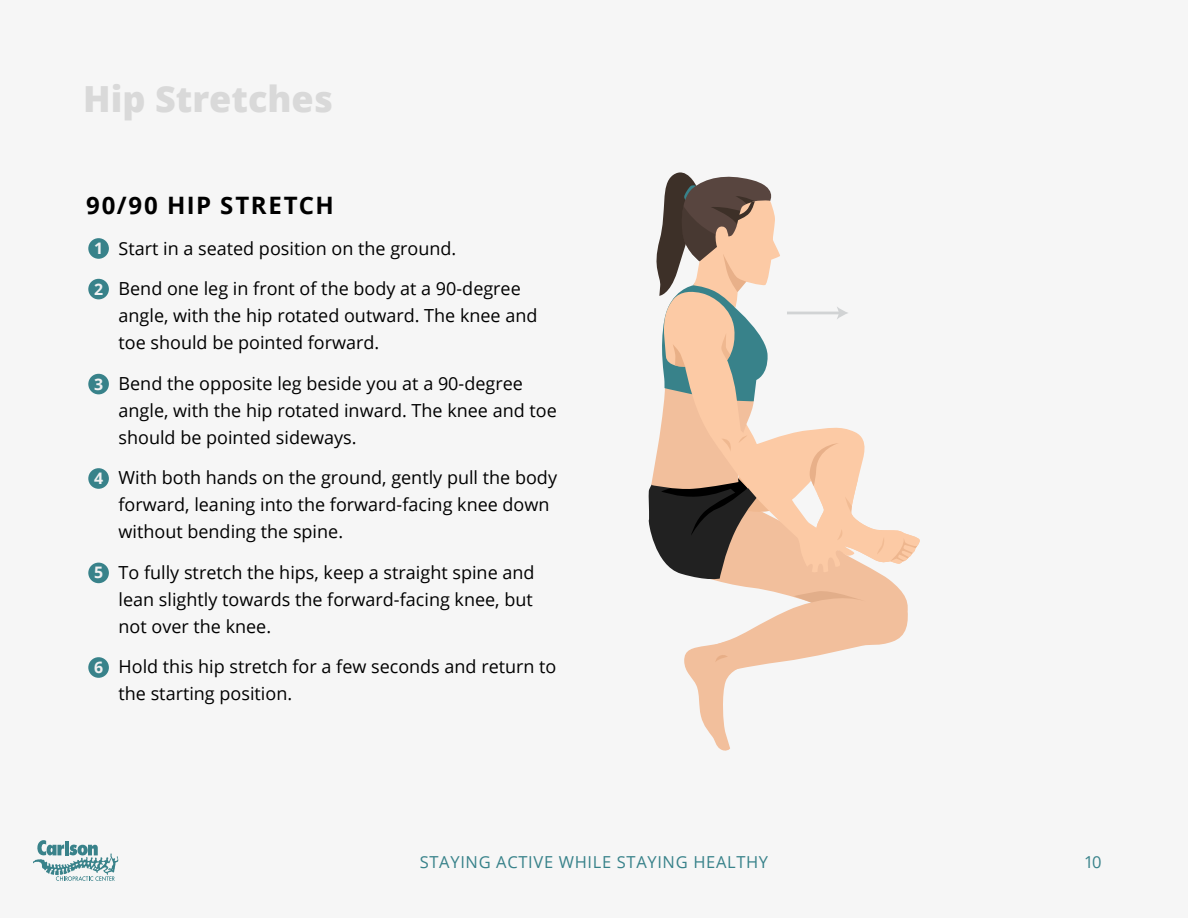
<style>
.page{position:relative;width:1188px;height:918px;background:#f6f6f6}
.page>*{position:absolute;margin:0;border:0;box-sizing:border-box;transform-origin:0 0}
.t1{font:800 36px "Open Sans";color:#d9d9d9}
.t2{font:700 24px "Open Sans";letter-spacing:.07em;color:#000}
.t3{font:18px/27px "Open Sans";color:#000}
.t4{font:16.5px "Open Sans";letter-spacing:.04em;color:#38828a}
.t5{font:700 15.9px "Open Sans";color:#f1f1f2}
</style>
<div class="page">
<svg style="left:33px;top:840px;width:85px;height:41px"></svg>
<div style="left:88px;top:238px;width:21px;height:21px;background:#38828a;border-radius:50%"></div>
<div style="left:88px;top:279px;width:21px;height:20px;background:#38828a;border-radius:50%"></div>
<div style="left:88px;top:374px;width:21px;height:20px;background:#38828a;border-radius:50%"></div>
<div style="left:88px;top:468px;width:21px;height:21px;background:#38828a;border-radius:50%"></div>
<div style="left:88px;top:563px;width:21px;height:20px;background:#38828a;border-radius:50%"></div>
<div style="left:88px;top:657px;width:21px;height:21px;background:#38828a;border-radius:50%"></div>
<svg style="left:648px;top:172px;width:272px;height:579px"></svg>
<h1 class="t1" style="left:83px;top:72px;width:251px">Hip Stretches</h1>
<h2 class="t2" style="left:86px;top:189px;width:249px">90/90 HIP STRETCH</h2>
<p class="t3" style="left:119px;top:234px;width:339px">Start in a seated position on the ground.</p>
<p class="t3" style="left:119px;top:275px;width:420px">Bend one leg in front of the body at a 90-degree angle, with the hip rotated outward. The knee and toe should be pointed forward.</p>
<p class="t3" style="left:119px;top:369px;width:440px">Bend the opposite leg beside you at a 90-degree angle, with the hip rotated inward. The knee and toe should be pointed sideways.</p>
<p class="t3" style="left:119px;top:464px;width:440px">With both hands on the ground, gently pull the body forward, leaning into the forward-facing knee down without bending the spine.</p>
<p class="t3" style="left:119px;top:558px;width:417px;text-align:justify">To fully stretch the hips, keep a straight spine and lean slightly towards the forward-facing knee, but not over the knee.</p>
<p class="t3" style="left:119px;top:653px;width:439px">Hold this hip stretch for a few seconds and return to the starting position.</p>
<p class="t5" style="left:94px;top:237px;width:11px">1</p>
<p class="t5" style="left:94px;top:278px;width:11px">2</p>
<p class="t5" style="left:94px;top:373px;width:11px">3</p>
<p class="t5" style="left:94px;top:467px;width:11px">4</p>
<p class="t5" style="left:94px;top:561px;width:11px">5</p>
<p class="t5" style="left:94px;top:656px;width:11px">6</p>
<p class="t4" style="left:420px;top:850px;width:350px">STAYING ACTIVE WHILE STAYING HEALTHY</p>
<p class="t4" style="left:1084px;top:850px;width:19px">10</p>
</div>
